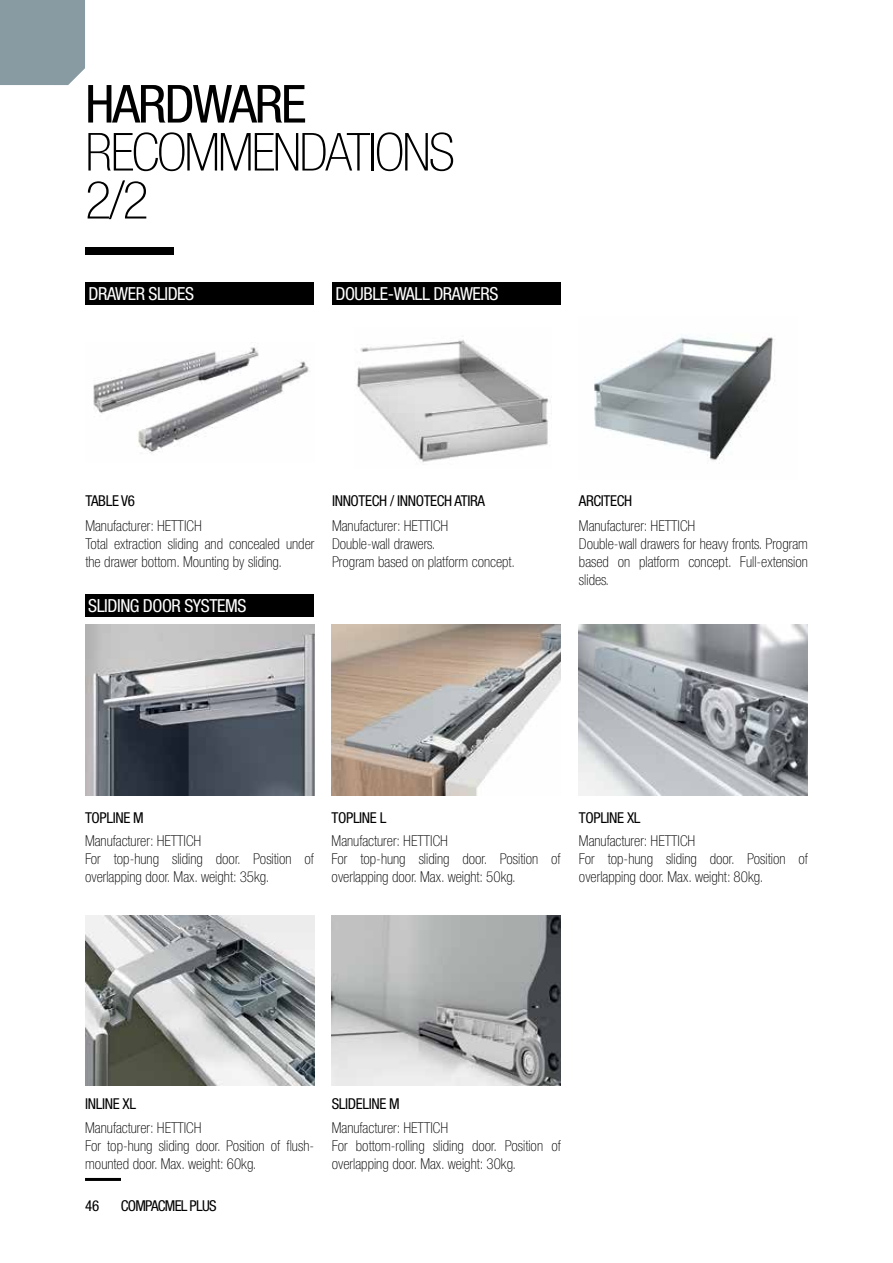
<style>
.page{position:relative;width:893px;height:1263px;background:#fff}
.page>*{position:absolute;margin:0;border:0;box-sizing:border-box;transform-origin:0 0}
.t1{font:100 condensed 52.5px/48px "Helvetica Neue LT Std";letter-spacing:-.04em;color:#000;scale:1.05 1}
.t2{font:condensed 52.5px "Helvetica Neue LT Std";letter-spacing:-.04em;color:#000;scale:1.05 1}
.t3{font:condensed 18px "Helvetica Neue LT Std";letter-spacing:-.025em;color:#fff}
.t4{font:100 condensed 15px/18px "Helvetica Neue LT Std";color:#000}
.t5{font:condensed 15px "Helvetica Neue LT Std";letter-spacing:-.025em;color:#000}
.t6{font:condensed 15px "Helvetica Neue LT Std";letter-spacing:-.05em;color:#000}
</style>
<div class="page">
<hr style="left:85px;top:1178px;width:36px;height:3px;background:#000">
<div style="left:85px;top:594px;width:229px;height:22px;background:#000"></div>
<div style="left:85px;top:282px;width:229px;height:22px;background:#000"></div>
<div style="left:0;top:0;width:85px;height:85px;background:#899ba2"></div>
<div style="left:85px;top:248px;width:89px;height:7px;background:#000"></div>
<img style="left:85px;top:625px;width:229px;height:170px">
<img style="left:332px;top:625px;width:229px;height:170px">
<img style="left:579px;top:625px;width:229px;height:170px">
<img style="left:85px;top:915px;width:229px;height:170px">
<img style="left:332px;top:915px;width:229px;height:170px">
<img style="left:93px;top:347px;width:216px;height:106px">
<img style="left:356px;top:336px;width:195px;height:126px">
<div style="left:332px;top:282px;width:229px;height:22px;background:#000"></div>
<img style="left:594px;top:337px;width:181px;height:124px">
<h1 class="t2" style="left:85px;top:74px;width:212px">HARDWARE</h1>
<h1 class="t1" style="left:85px;top:128px;width:354px">RECOMMENDATIONS<br>2/2</h1>
<p class="t3" style="left:89px;top:283px;width:107px">DRAWER SLIDES</p>
<p class="t3" style="left:335px;top:283px;width:164px">DOUBLE-WALL DRAWERS</p>
<p class="t5" style="left:85px;top:492px;width:51px">TABLE V6</p>
<p class="t4" style="left:85px;top:516px;width:230px">Manufacturer: HETTICH<br>Total extraction sliding and concealed under the drawer bottom. Mounting by sliding.</p>
<p class="t3" style="left:88px;top:595px;width:160px">SLIDING DOOR SYSTEMS</p>
<p class="t5" style="left:332px;top:492px;width:154px">INNOTECH / INNOTECH ATIRA</p>
<p class="t4" style="left:332px;top:516px;width:185px">Manufacturer: HETTICH<br>Double-wall drawers.<br>Program based on platform concept.</p>
<p class="t5" style="left:579px;top:492px;width:55px">ARCITECH</p>
<p class="t4" style="left:579px;top:516px;width:230px">Manufacturer: HETTICH<br>Double-wall drawers for heavy fronts. Program based on platform concept. Full-extension slides.</p>
<p class="t5" style="left:85px;top:809px;width:60px">TOPLINE M</p>
<p class="t4" style="left:85px;top:832px;width:230px">Manufacturer: HETTICH<br>For top-hung sliding door. Position of overlapping door. Max. weight: 35kg.</p>
<p class="t5" style="left:332px;top:809px;width:56px">TOPLINE L</p>
<p class="t4" style="left:332px;top:832px;width:230px">Manufacturer: HETTICH<br>For top-hung sliding door. Position of overlapping door. Max. weight: 50kg.</p>
<p class="t5" style="left:579px;top:809px;width:63px">TOPLINE XL</p>
<p class="t4" style="left:579px;top:832px;width:230px">Manufacturer: HETTICH<br>For top-hung sliding door. Position of overlapping door. Max. weight: 80kg.</p>
<p class="t5" style="left:85px;top:1095px;width:52px">INLINE XL</p>
<p class="t4" style="left:85px;top:1119px;width:230px">Manufacturer: HETTICH<br>For top-hung sliding door. Position of flush&shy;mounted door. Max. weight: 60kg.</p>
<p class="t5" style="left:85px;top:1197px;width:16px">46</p>
<p class="t6" style="left:121px;top:1197px;width:97px">COMPACMEL PLUS</p>
<p class="t5" style="left:332px;top:1095px;width:69px">SLIDELINE M</p>
<p class="t4" style="left:332px;top:1119px;width:230px">Manufacturer: HETTICH<br>For bottom-rolling sliding door. Position of overlapping door. Max. weight: 30kg.</p>
</div>
